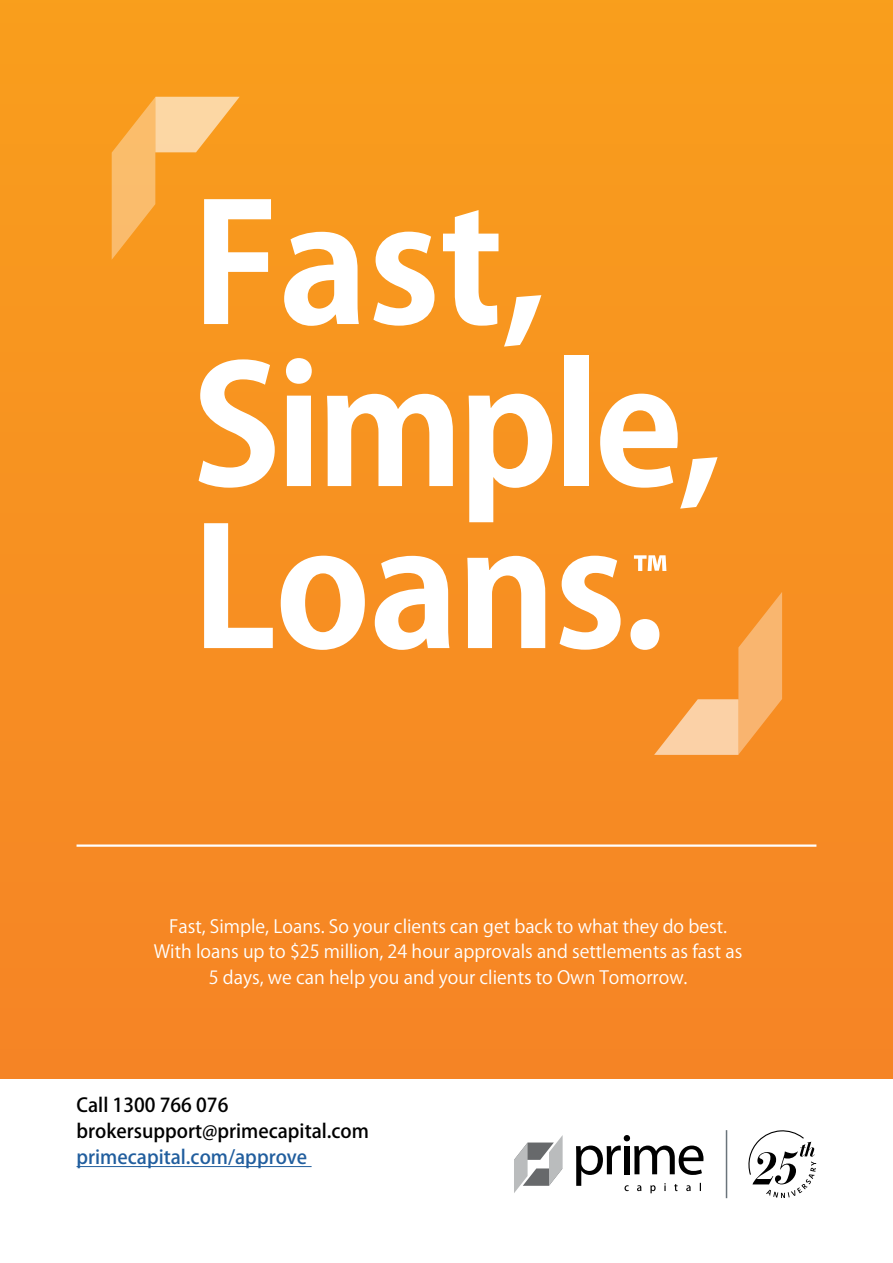
<style>
.page{position:relative;width:893px;height:1263px;background:#f79121}
.page>*{position:absolute;margin:0;border:0;box-sizing:border-box;transform-origin:0 0}
.t1{font:700 162.3px/162px "Koz Go Pro";letter-spacing:-.01em;color:#fff}
.t2{font:700 50.4px "Koz Go Pro";color:#fff}
.t3{font:500 19.05px/26px "Koz Go Pro";color:#000}
.t4{font:500 19.05px "Koz Go Pro";color:#215e9e}
.t5{font:18px/25.5px "Koz Go Pro";color:#fff;text-align:center}
</style>
<div class="page">
<div style="left:0;top:1080px;width:893px;height:183px;background:#fff"></div>
<hr style="left:77px;top:1166px;width:235px;height:1px;background:#215e9e">
<hr style="left:77px;top:844px;width:739px;height:3px;background:#fff">
<svg style="left:654px;top:592px;width:128px;height:163px"></svg>
<svg style="left:112px;top:97px;width:128px;height:162px"></svg>
<svg style="left:748px;top:1130px;width:68px;height:68px"></svg>
<svg style="left:514px;top:1135px;width:49px;height:58px"></svg>
<svg style="left:576px;top:1135px;width:127px;height:58px"></svg>
<hr style="left:726px;top:1130px;width:1px;height:68px;background:#6a747b">
<p class="t1" style="left:192px;top:194px;width:532px">Fast,<br>Simple,<br>Loans.</p>
<p class="t2" style="left:632px;top:543px;width:36px">™</p>
<p class="t5" style="left:154px;top:914px;width:590px">Fast, Simple, Loans. So your clients can get back to what they do best.<br>With loans up to $25 million, 24 hour approvals and settlements as fast as<br>5 days, we can help you and your clients to Own Tomorrow.</p>
<p class="t3" style="left:77px;top:1093px;width:294px">Call 1300 766 076 brokersupport@primecapital.com</p>
<p class="t4" style="left:77px;top:1144px;width:232px">primecapital.com/approve</p>
</div>
